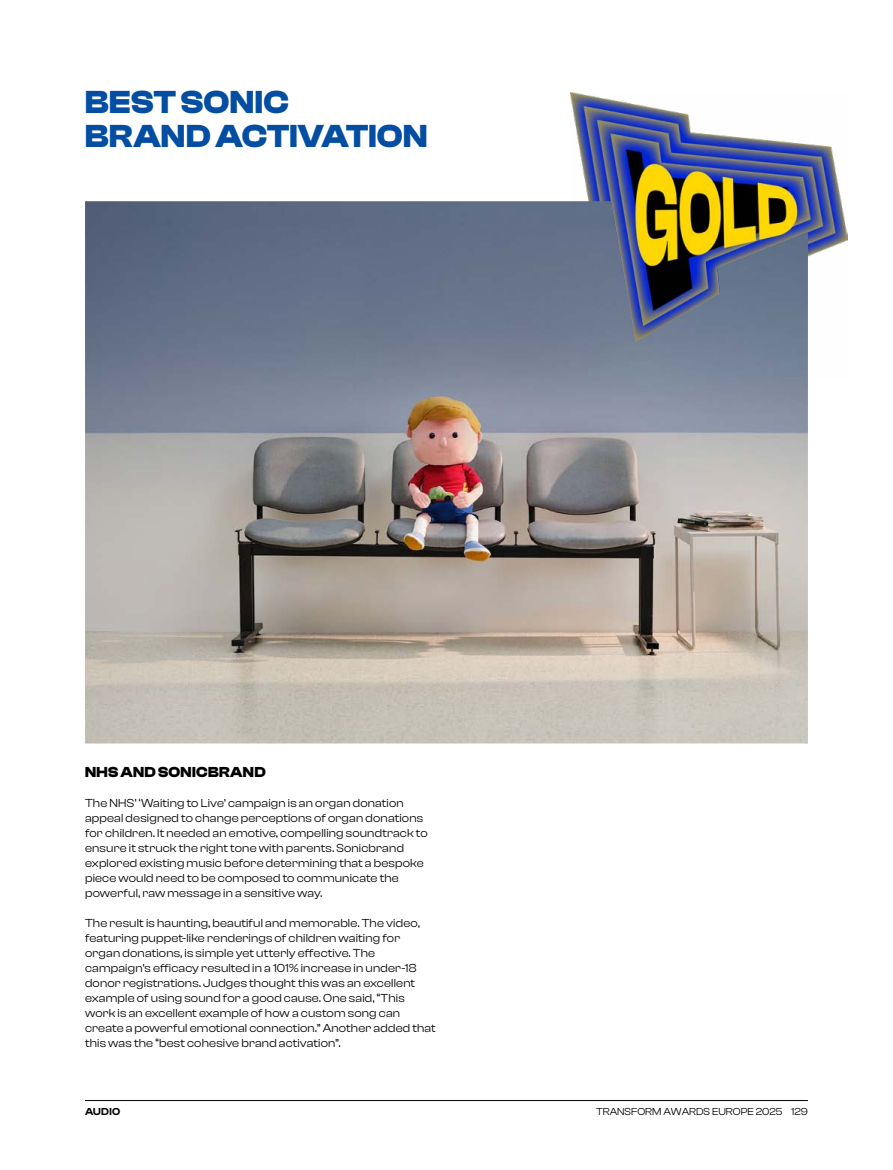
<style>
.page{position:relative;width:893px;height:1170px;background:#fff}
.page>*{position:absolute;margin:0;border:0;box-sizing:border-box;transform-origin:0 0}
.t1{font:700 33px/34.5px "Clash Display";letter-spacing:.01em;color:#034ea2}
.t2{font:700 15px "Clash Display";letter-spacing:.025em;color:#000}
.t3{font:12px/15px "Clash Display";letter-spacing:.015em;color:#000}
.t4{font:10.5px "Clash Display";color:#000}
.t5{font:600 10.5px "Clash Display";letter-spacing:.03em;color:#000}
</style>
<div class="page">
<hr style="left:85px;top:1100px;width:723px;height:1px;background:#000">
<img style="left:570px;top:93px;width:278px;height:164px">
<img style="left:85px;top:201px;width:723px;height:542px">
<h1 class="t1" style="left:85px;top:85px;width:344px">BEST SONIC<br>BRAND ACTIVATION</h1>
<p class="t2" style="left:85px;top:763px;width:182px">NHS AND SONICBRAND</p>
<p class="t3" style="left:85px;top:795px;width:344px">The NHS’ ‘Waiting to Live’ campaign is an organ donation appeal designed to change perceptions of organ donations for children. It needed an emotive, compelling soundtrack to ensure it struck the right tone with parents. Sonicbrand explored existing music before determining that a bespoke piece would need to be composed to communicate the powerful, raw message in a sensitive way.</p>
<p class="t3" style="left:85px;top:915px;width:352px">The result is haunting, beautiful and memorable. The video, featuring puppet-like renderings of children waiting for organ donations, is simple yet utterly effective. The campaign’s efficacy resulted in a 101% increase in under-18 donor registrations. Judges thought this was an excellent example of using sound for a good cause. One said, “This work is an excellent example of how a custom song can create a powerful emotional connection.” Another added that this was the “best cohesive brand activation”.</p>
<p class="t5" style="left:85px;top:1105px;width:37px">AUDIO</p>
<p class="t4" style="left:596px;top:1105px;width:213px">TRANSFORM AWARDS EUROPE 2025 129</p>
</div>
